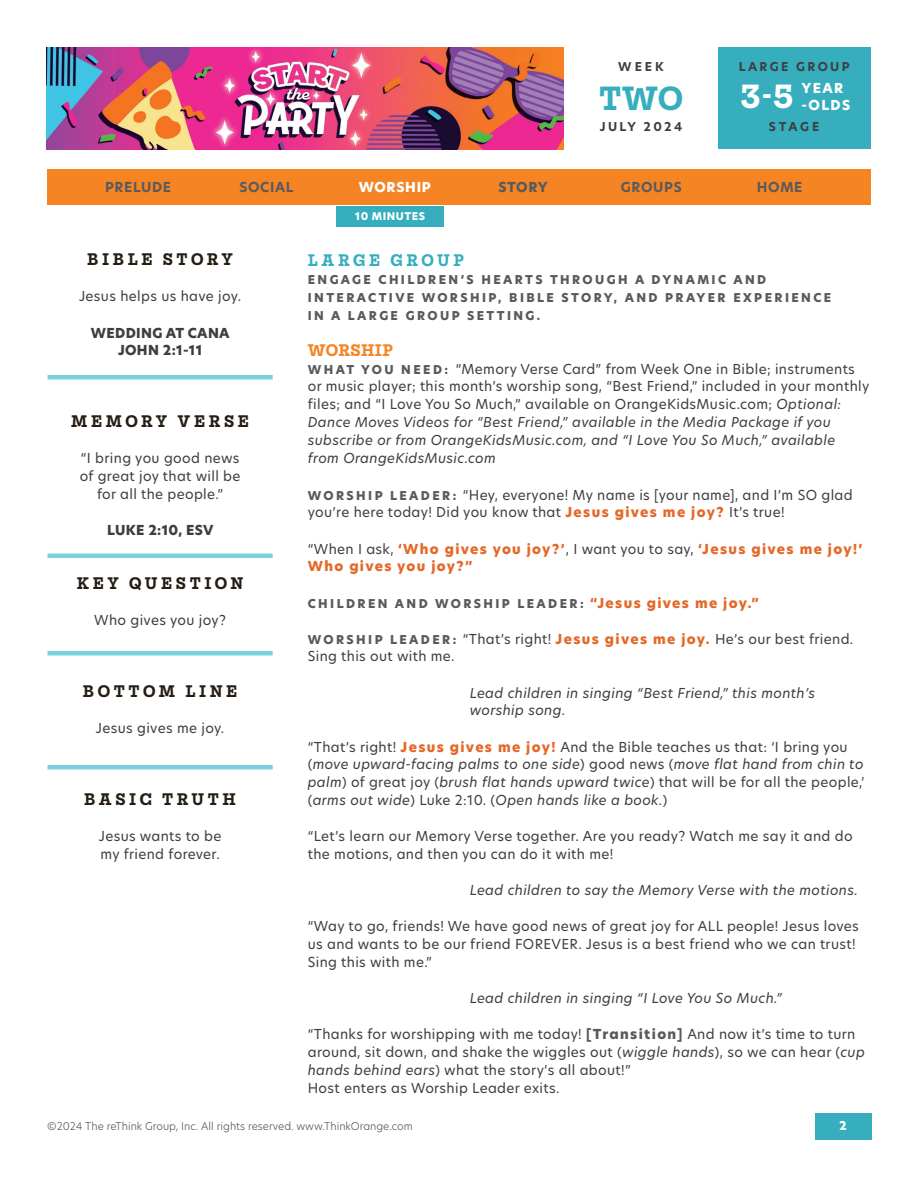
<style>
.page{position:relative;width:918px;height:1188px;background:#fff}
.page>*{position:absolute;margin:0;border:0;box-sizing:border-box;transform-origin:0 0}
.t1{font:700 36px "Mortise";color:#36aebd}
.t2{font:700 36px "Mortise";color:#fff}
.t3{font:700 18px "Mortise";letter-spacing:.2em;color:#251d13}
.t4{font:700 18px "Mortise";letter-spacing:.2em;color:#36aebd}
.t5{font:700 18px "Mortise";letter-spacing:.025em;color:#f58425}
.t6{font:13.5px/18px "New Hero";letter-spacing:.025em;color:#3e3e3f}
.t7{font:italic 13.5px/18px "New Hero";letter-spacing:.025em;color:#3e3e3f}
.t8{font:800 13.5px/18px "New Hero";letter-spacing:.1em;color:#e46828}
.t9{font:800 13.5px/18px "New Hero";letter-spacing:.025em;color:#3e3e3f;text-align:center}
.t10{font:700 13.5px "New Hero";letter-spacing:.05em;color:#585a5c}
.t11{font:800 13.5px/16.2px "New Hero";letter-spacing:.1em;color:#fff}
.t12{font:800 13.5px "New Hero";letter-spacing:.05em;color:#fff}
.t13{font:800 13.5px "New Hero";letter-spacing:.03em;color:#595a5d}
.t14{font:800 12px/18px "New Hero";letter-spacing:.2em;color:#585a5c}
.t15{font:700 12px "New Hero";letter-spacing:.2em;color:#3e3e3f}
.t16{font:800 12px "New Hero";color:#fff}
.t17{font:300 10.5px "New Hero";color:#585a5c}
.t18{font:800 10.5px "New Hero";letter-spacing:.05em;color:#fff}
.s1{font-weight:800;font-size:12px;color:#585a5c}
.s2{font-style:italic}
.s3{font-weight:800;color:#e46828}
.s4{font-weight:400;color:#3e3e3f}
.s5{font-size:13.5px;color:#e46828}
.s6{font-weight:800;color:#585a5c}
</style>
<div class="page">
<img style="left:46px;top:47px;width:518px;height:102px">
<div style="left:717px;top:47px;width:154px;height:102px;background:#36aebd"></div>
<div style="left:48px;top:375px;width:225px;height:5px;background:#7bd0e0"></div>
<hr style="left:48px;top:554px;width:225px;height:4px;background:#7bd0e0">
<div style="left:48px;top:651px;width:225px;height:5px;background:#7bd0e0"></div>
<div style="left:48px;top:765px;width:225px;height:5px;background:#7bd0e0"></div>
<div style="left:815px;top:1113px;width:57px;height:27px;background:#36aebd"></div>
<div style="left:336px;top:206px;width:108px;height:20px;background:#36aebd"></div>
<div style="left:47px;top:170px;width:824px;height:36px;background:#f58425"></div>
<p class="t15" style="left:618px;top:59px;width:47px">WEEK</p>
<h1 class="t1" style="left:599px;top:79px;width:85px">TWO</h1>
<p class="t15" style="left:600px;top:119px;width:84px">JULY 2024</p>
<p class="t15" style="left:739px;top:59px;width:112px">LARGE GROUP</p>
<h1 class="t2" style="left:740px;top:77px;width:55px">3-5</h1>
<p class="t11" style="left:802px;top:80px;width:50px">YEAR -OLDS</p>
<p class="t15" style="left:769px;top:119px;width:52px">STAGE</p>
<p class="t10" style="left:105px;top:177px;width:68px">PRELUDE</p>
<p class="t10" style="left:239px;top:177px;width:56px">SOCIAL</p>
<p class="t12" style="left:359px;top:177px;width:74px">WORSHIP</p>
<p class="t13" style="left:498px;top:177px;width:51px">STORY</p>
<p class="t10" style="left:621px;top:177px;width:62px">GROUPS</p>
<p class="t10" style="left:757px;top:177px;width:47px">HOME</p>
<h2 class="t3" style="left:87px;top:250px;width:147px">BIBLE STORY</h2>
<p class="t6" style="left:79px;top:287px;width:164px">Jesus helps us have joy.</p>
<p class="t9" style="left:91px;top:324px;width:140px">WEDDING AT CANA<br>JOHN 2:1-11</p>
<h2 class="t3" style="left:71px;top:412px;width:179px">MEMORY VERSE</h2>
<p class="t6" style="left:80px;top:449px;width:162px;text-align:center">“I bring you good news of great joy that will be for all the people.”</p>
<p class="t9" style="left:107px;top:522px;width:108px">LUKE 2:10, ESV</p>
<h2 class="t3" style="left:77px;top:574px;width:168px">KEY QUESTION</h2>
<p class="t6" style="left:94px;top:611px;width:133px">Who gives you joy?</p>
<h2 class="t3" style="left:83px;top:682px;width:156px">BOTTOM LINE</h2>
<p class="t6" style="left:96px;top:719px;width:130px">Jesus gives me joy.</p>
<h2 class="t3" style="left:84px;top:790px;width:153px">BASIC TRUTH</h2>
<p class="t6" style="left:99px;top:827px;width:124px">Jesus wants to be my friend forever.</p>
<p class="t18" style="left:355px;top:209px;width:72px">10 MINUTES</p>
<h2 class="t4" style="left:308px;top:250px;width:158px">LARGE GROUP</h2>
<p class="t14" style="left:308px;top:270px;width:525px">ENGAGE CHILDREN’S HEARTS THROUGH A DYNAMIC AND<br>INTERACTIVE WORSHIP, BIBLE STORY, AND PRAYER EXPERIENCE<br>IN A LARGE GROUP SETTING.</p>
<h2 class="t5" style="left:308px;top:340px;width:87px">WORSHIP</h2>
<p class="t6" style="left:308px;top:359px;width:563px"><span class="s1">W H AT YO U N E E D :</span> “Memory Verse Card” from Week One in Bible; instruments or music player; this month’s worship song, “Best Friend,” included in your monthly files; and “I Love You So Much,” available on OrangeKidsMusic.com; <span class="s2">Optional:<br>Dance Moves Videos for “Best Friend,” available in the Media Package if you subscribe or from OrangeKidsMusic.com, and “I Love You So Much,” available from OrangeKidsMusic.com</span></p>
<p class="t6" style="left:308px;top:485px;width:546px"><span class="s1">WO R S H I P L E A D E R :</span> “Hey, everyone! My name is [your name], and I’m SO glad you’re here today! Did you know that <span class="s3">Jesus gives me joy?</span> It’s true!</p>
<p class="t8" style="left:308px;top:540px;width:556px"><span class="s4">“When I ask,</span> ‘Who gives you joy?’<span class="s4">, I want you to say,</span> ‘Jesus gives me joy!’<br>Who gives you joy?”</p>
<p class="t14" style="left:308px;top:594px;width:452px">CHILDREN AND WORSHIP LEADER: <span class="s5">“Jesus gives me joy.”</span></p>
<p class="t6" style="left:308px;top:629px;width:547px"><span class="s1">WO R S H I P L E A D E R :</span> “That’s right! <span class="s3">Jesus gives me joy.</span> He’s our best friend.<br>Sing this out with me.</p>
<p class="t7" style="left:470px;top:683px;width:347px">Lead children in singing “Best Friend,” this month’s worship song.</p>
<p class="t6" style="left:308px;top:737px;width:558px">“That’s right! <span class="s3">Jesus gives me joy!</span> And the Bible teaches us that: ‘I bring you (<span class="s2">move upward-facing palms to one side</span>) good news (<span class="s2">move flat hand from chin to palm</span>) of great joy (<span class="s2">brush flat hands upward twice</span>) that will be for all the people,’ (<span class="s2">arms out wide</span>) Luke 2:10. (<span class="s2">Open hands like a book.</span>)</p>
<p class="t6" style="left:308px;top:827px;width:546px">“Let’s learn our Memory Verse together. Are you ready? Watch me say it and do the motions, and then you can do it with me!</p>
<p class="t7" style="left:470px;top:881px;width:390px">Lead children to say the Memory Verse with the motions.</p>
<p class="t6" style="left:308px;top:917px;width:552px">“Way to go, friends! We have good news of great joy for ALL people! Jesus loves us and wants to be our friend FOREVER. Jesus is a best friend who we can trust!<br>Sing this with me.”</p>
<p class="t7" style="left:470px;top:989px;width:314px">Lead children in singing “I Love You So Much.”</p>
<p class="t6" style="left:308px;top:1025px;width:559px">“Thanks for worshipping with me today! <span class="s6">[Transition]</span> And now it’s time to turn around, sit down, and shake the wiggles out (<span class="s2">wiggle hands</span>), so we can hear (<span class="s2">cup hands behind ears</span>) what the story’s all about!”<br>Host enters as Worship Leader exits.</p>
<p class="t17" style="left:47px;top:1118px;width:367px">©2024 The reThink Group, Inc. All rights reserved. www.ThinkOrange.com</p>
<p class="t16" style="left:839px;top:1117px;width:9px">2</p>
</div>
